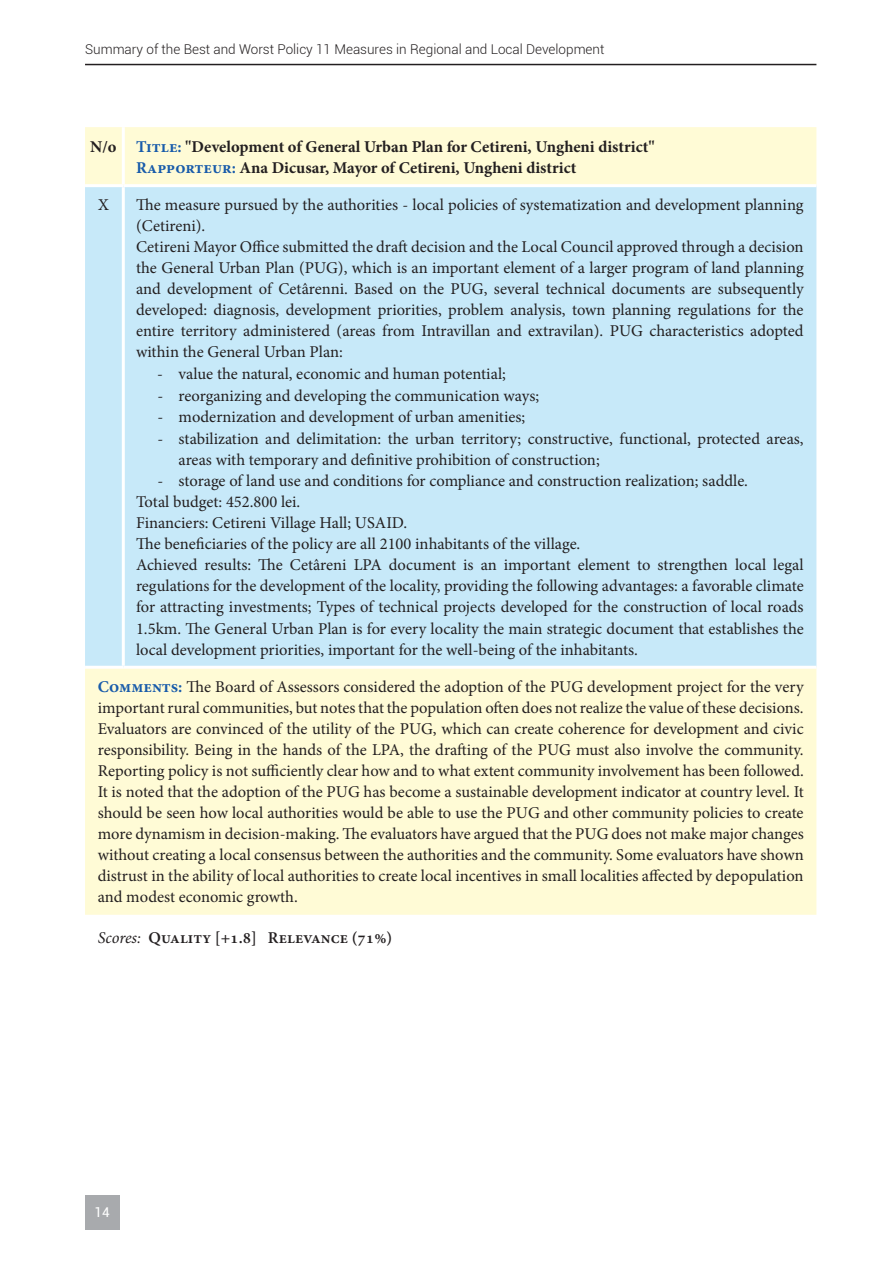
<style>
.page{position:relative;width:893px;height:1263px;background:#fff}
.page>*{position:absolute;margin:0;border:0;box-sizing:border-box;transform-origin:0 0}
.t1{font:16.5px/21px "Minion Pro";color:#231f20}
.t2{font:700 16.5px/21px "Minion Pro";color:#231f20}
.t3{font:600 16.5px "Minion Pro";color:#231f20}
.t4{font:300 13.5px "Roboto";color:#231f20}
.t5{font:13.5px "Roboto";color:#fff}
.s1{color:#185baa}
.s2{font-weight:700;color:#185baa}
.s3{font-weight:400;font-style:italic}
</style>
<div class="page">
<div style="left:85px;top:1195px;width:34px;height:34px;background:#a8aaad"></div>
<hr style="left:85px;top:64px;width:731px;height:1px;background:#231f20">
<div style="left:85px;top:127px;width:731px;height:788px;background:#fffbd6"></div>
<div style="left:85px;top:187px;width:731px;height:479px;background:#c7e9f9"></div>
<hr style="left:122px;top:127px;width:3px;height:57px;background:#fff">
<hr style="left:85px;top:184px;width:38px;height:3px;background:#fff">
<hr style="left:123px;top:184px;width:693px;height:3px;background:#fff">
<hr style="left:122px;top:187px;width:3px;height:479px;background:#fff">
<hr style="left:85px;top:666px;width:38px;height:3px;background:#fff">
<hr style="left:123px;top:666px;width:693px;height:3px;background:#fff">
<p class="t4" style="left:85px;top:40px;width:521px">Summary of the Best and Worst Policy 11 Measures in Regional and Local Development</p>
<p class="t2" style="left:136px;top:136px;width:520px;text-indent:-46px">N/o <span class="s1">Title:</span> "Development of General Urban Plan for Cetireni, Ungheni district"<br><span class="s1">Rapporteur:</span> Ana Dicusar, Mayor of Cetireni, Ungheni district</p>
<p class="t1" style="left:98px;top:195px;width:12px">X</p>
<p class="t1" style="left:136px;top:195px;width:669px">The measure pursued by the authorities - local policies of systematization and development planning (Cetireni).<br>Cetireni Mayor Office submitted the draft decision and the Local Council approved through a decision the General Urban Plan (PUG), which is an important element of a larger program of land planning and development of Cetârenni. Based on the PUG, several technical documents are subsequently developed: diagnosis, development priorities, problem analysis, town planning regulations for the entire territory administered (areas from Intravillan and extravilan). PUG characteristics adopted within the General Urban Plan:</p>
<p class="t1" style="left:157px;top:363px;width:350px">- value the natural, economic and human potential;</p>
<p class="t1" style="left:157px;top:385px;width:383px">- reorganizing and developing the communication ways;</p>
<p class="t1" style="left:157px;top:407px;width:369px">- modernization and development of urban amenities;</p>
<p class="t1" style="left:179px;top:428px;width:627px;text-indent:-21px">- stabilization and delimitation: the urban territory; constructive, functional, protected areas, areas with temporary and definitive prohibition of construction;</p>
<p class="t1" style="left:136px;top:471px;width:669px;text-indent:21px">- storage of land use and conditions for compliance and construction realization; saddle.<br>Total budget: 452.800 lei.<br>Financiers: Cetireni Village Hall; USAID.<br>The beneficiaries of the policy are all 2100 inhabitants of the village.<br>Achieved results: The Cetâreni LPA document is an important element to strengthen local legal regulations for the development of the locality, providing the following advantages: a favorable climate for attracting investments; Types of technical projects developed for the construction of local roads 1.5km. The General Urban Plan is for every locality the main strategic document that establishes the local development priorities, important for the well-being of the inhabitants.</p>
<p class="t1" style="left:98px;top:676px;width:708px;text-align:justify"><span class="s2">Comments:</span> The Board of Assessors considered the adoption of the PUG development project for the very important rural communities, but notes that the population often does not realize the value of these decisions.<br>Evaluators are convinced of the utility of the PUG, which can create coherence for development and civic responsibility. Being in the hands of the LPA, the drafting of the PUG must also involve the community.<br>Reporting policy is not sufficiently clear how and to what extent community involvement has been followed.<br>It is noted that the adoption of the PUG has become a sustainable development indicator at country level. It should be seen how local authorities would be able to use the PUG and other community policies to create more dynamism in decision-making. The evaluators have argued that the PUG does not make major changes without creating a local consensus between the authorities and the community. Some evaluators have shown distrust in the ability of local authorities to create local incentives in small localities affected by depopulation and modest economic growth.</p>
<p class="t3" style="left:98px;top:926px;width:296px"><span class="s3">Scores:</span> Quality [+1.8] Relevance (71%)</p>
<p class="t5" style="left:95px;top:1202px;width:17px">14</p>
</div>
